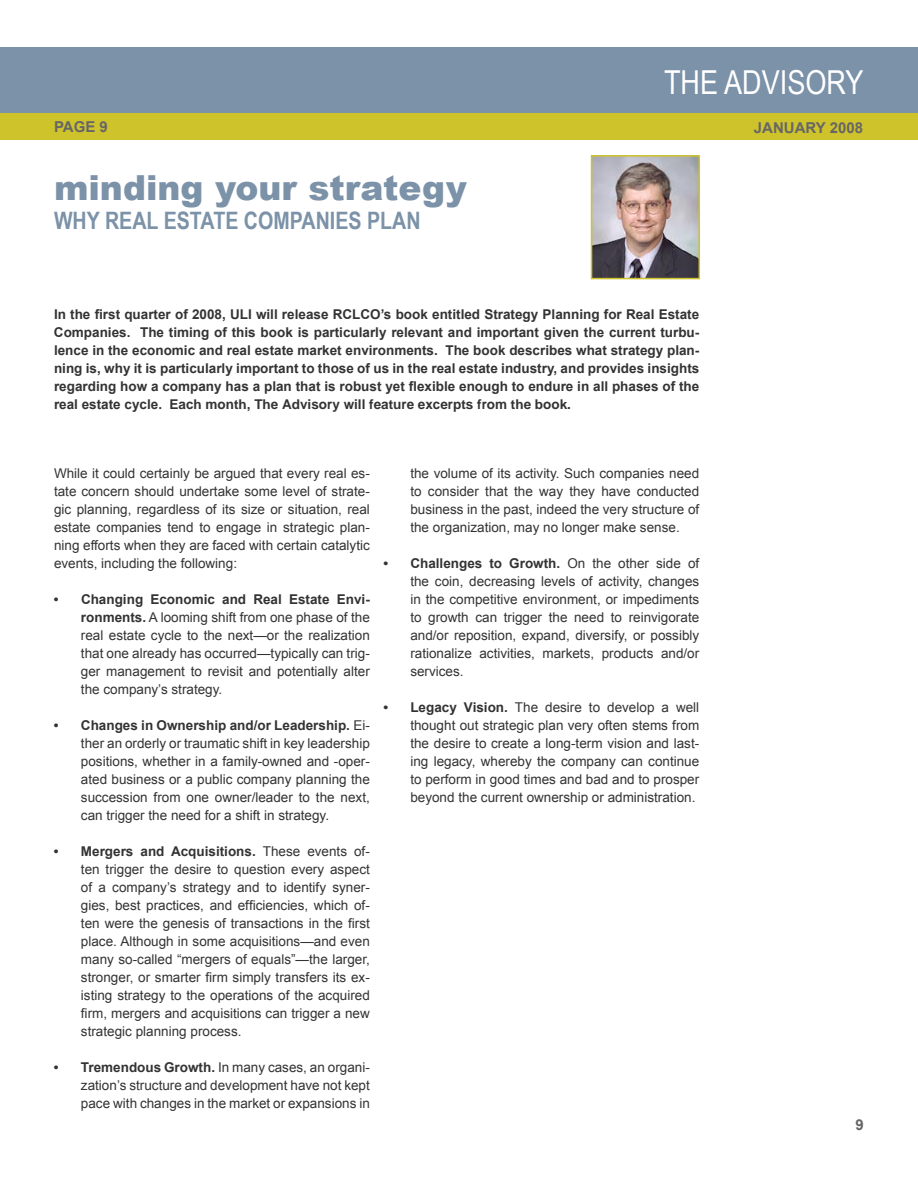
<style>
.page{position:relative;width:918px;height:1188px;background:#fff}
.page>*{position:absolute;margin:0;border:0;box-sizing:border-box;transform-origin:0 0}
.t1{font:900 34.5px "Arial";color:#7b92a8}
.t2{font:33px "Arial Narrow";color:#fff}
.t3{font:700 24px "Arial Narrow";color:#7b92a8}
.t4{font:700 15px "Arial";color:#666}
.t5{font:13.5px/18px "Arial";color:#333;text-align:justify}
.t6{font:700 13.5px/18px "Arial";color:#333;text-align:justify}
.s1{font-weight:700}
</style>
<div class="page">
<div style="left:0;top:113px;width:918px;height:27px;background:#cfc32b"></div>
<div style="left:0;top:47px;width:918px;height:66px;background:#7b92a8"></div>
<img style="left:594px;top:158px;width:103px;height:118px">
<div style="left:591px;top:155px;width:109px;height:124px;border:2px solid #cfc32b"></div>
<p class="t4" style="left:54px;top:118px;width:55px">Page 9</p>
<h1 class="t1" style="left:54px;top:169px;width:414px">minding your strategy</h1>
<h3 class="t3" style="left:54px;top:207px;width:368px">WHY REAL ESTATE COMPANIES PLAN</h3>
<h2 class="t2" style="left:664px;top:64px;width:201px">THE ADVISORY</h2>
<p class="t4" style="left:754px;top:119px;width:111px">January 2008</p>
<p class="t6" style="left:54px;top:305px;width:647px">In the first quarter of 2008, ULI will release RCLCO’s book entitled Strategy Planning for Real Estate Companies. The timing of this book is particularly relevant and important given the current turbu&shy;lence in the economic and real estate market environments. The book describes what strategy plan&shy;ning is, why it is particularly important to those of us in the real estate industry, and provides insights regarding how a company has a plan that is robust yet flexible enough to endure in all phases of the real estate cycle.</p>
<p class="t5" style="left:54px;top:465px;width:317px">While it could certainly be argued that every real es&shy;tate concern should undertake some level of strate&shy;gic planning, regardless of its size or situation, real estate companies tend to engage in strategic plan&shy;ning efforts when they are faced with certain catalytic events, including the following:</p>
<p class="t5" style="left:81px;top:591px;width:290px;text-indent:-27px"><span class="s1">• Changing Economic and Real Estate Envi&shy;ronments.</span> A looming shift from one phase of the real estate cycle to the next—or the realization that one already has occurred—typically can trig&shy;ger management to revisit and potentially alter the company’s strategy.</p>
<p class="t5" style="left:81px;top:717px;width:290px;text-indent:-27px"><span class="s1">• Changes in Ownership and/or Leadership.</span> Ei&shy;ther an orderly or traumatic shift in key leadership positions, whether in a family-owned and -oper&shy;ated business or a public company planning the succession from one owner/leader to the next, can trigger the need for a shift in strategy.</p>
<p class="t5" style="left:81px;top:843px;width:290px;text-indent:-27px"><span class="s1">• Mergers and Acquisitions.</span> These events of&shy;ten trigger the desire to question every aspect of a company’s strategy and to identify syner&shy;gies, best practices, and efficiencies, which of&shy;ten were the genesis of transactions in the first place. Although in some acquisitions—and even many so-called “mergers of equals”—the larger, stronger, or smarter firm simply transfers its ex&shy;isting strategy to the operations of the acquired firm, mergers and acquisitions can trigger a new strategic planning process.</p>
<p class="t5" style="left:81px;top:1058px;width:290px;text-indent:-27px"><span class="s1">• Tremendous Growth.</span> In many cases, an organi&shy;zation’s structure and development have not kept pace with changes in the market or expansions in</p>
<p class="t5" style="left:410px;top:464px;width:290px">the volume of its activity. Such companies need to consider that the way they have conducted business in the past, indeed the very structure of the organization, may no longer make sense.</p>
<p class="t5" style="left:410px;top:554px;width:290px;text-indent:-27px"><span class="s1">• Challenges to Growth.</span> On the other side of the coin, decreasing levels of activity, changes in the competitive environment, or impediments to growth can trigger the need to reinvigorate and/or reposition, expand, diversify, or possibly rationalize activities, markets, products and/or services.</p>
<p class="t5" style="left:410px;top:698px;width:290px;text-indent:-27px"><span class="s1">• Legacy Vision.</span> The desire to develop a well thought out strategic plan very often stems from the desire to create a long-term vision and last&shy;ing legacy, whereby the company can continue to perform in good times and bad and to prosper beyond the current ownership or administration.</p>
<p class="t4" style="left:856px;top:1117px;width:10px">9</p>
</div>
